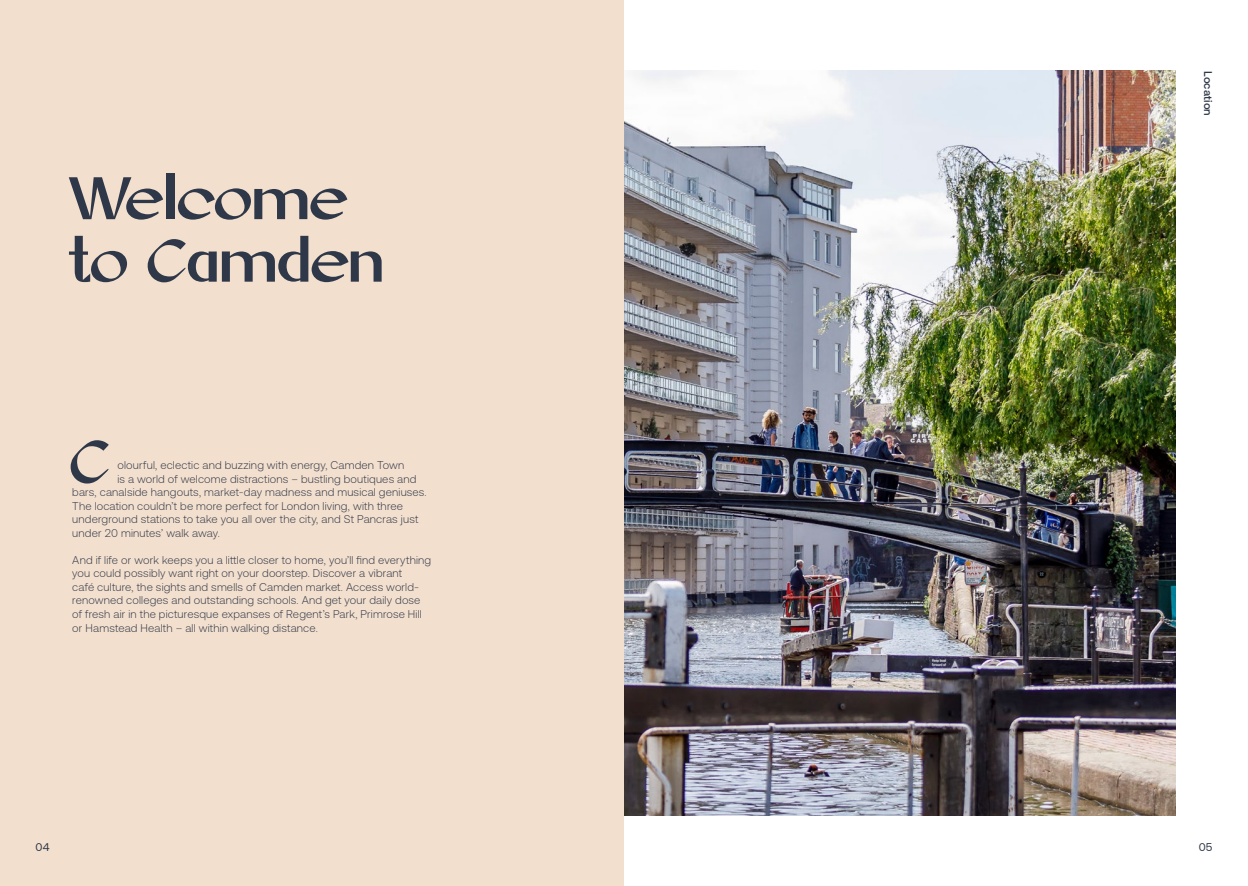
<style>
.page{position:relative;width:1248px;height:886px;background:#fff}
.page>*{position:absolute;margin:0;border:0;box-sizing:border-box;transform-origin:0 0}
.t1{font:60px/62.5px "EEKO Light";letter-spacing:.005em;color:#2f3849}
.t2{font:300 11.25px/13.5px "Aeonik";letter-spacing:.015em;color:#2f3849}
.t3{font:500 11.25px "Aeonik";letter-spacing:.01em;color:#2f3849}
.t4{font:11.25px "Aeonik";color:#2f3849}
</style>
<div class="page">
<div style="left:0;top:0;width:624px;height:886px;background:#f3dfcd"></div>
<img style="left:624px;top:71px;width:551px;height:744px">
<h1 class="t1" style="left:69px;top:173px;width:316px">Welcome to Camden</h1>
<h1 class="t1" style="left:70px;top:437px;width:40px">C</h1>
<p class="t2" style="left:117px;top:459px;width:288px">olourful, eclectic and buzzing with energy, Camden Town</p>
<p class="t2" style="left:117px;top:472px;width:300px">is a world of welcome distractions – bustling boutiques and</p>
<p class="t2" style="left:72px;top:486px;width:356px">bars, canalside hangouts, market-day madness and musical geniuses.</p>
<p class="t2" style="left:72px;top:499px;width:332px">The location couldn’t be more perfect for London living, with three</p>
<p class="t2" style="left:72px;top:513px;width:347px">underground stations to take you all over the city, and St Pancras just</p>
<p class="t2" style="left:72px;top:526px;width:149px">under 20 minutes’ walk away.</p>
<p class="t2" style="left:72px;top:553px;width:360px">And if life or work keeps you a little closer to home, you’ll find everything you could possibly want right on your doorstep. Discover a vibrant<br>café culture, the sights and smells of Camden market. Access world&shy;renowned colleges and outstanding schools. And get your daily dose of fresh air in the picturesque expanses of Regent’s Park, Primrose Hill or Hamstead Health – all within walking distance.</p>
<p class="t3" style="left:1214px;top:71px;width:46px;rotate:90deg">Location</p>
<p class="t4" style="left:35px;top:840px;width:16px">04</p>
<p class="t4" style="left:1198px;top:840px;width:15px">05</p>
</div>
